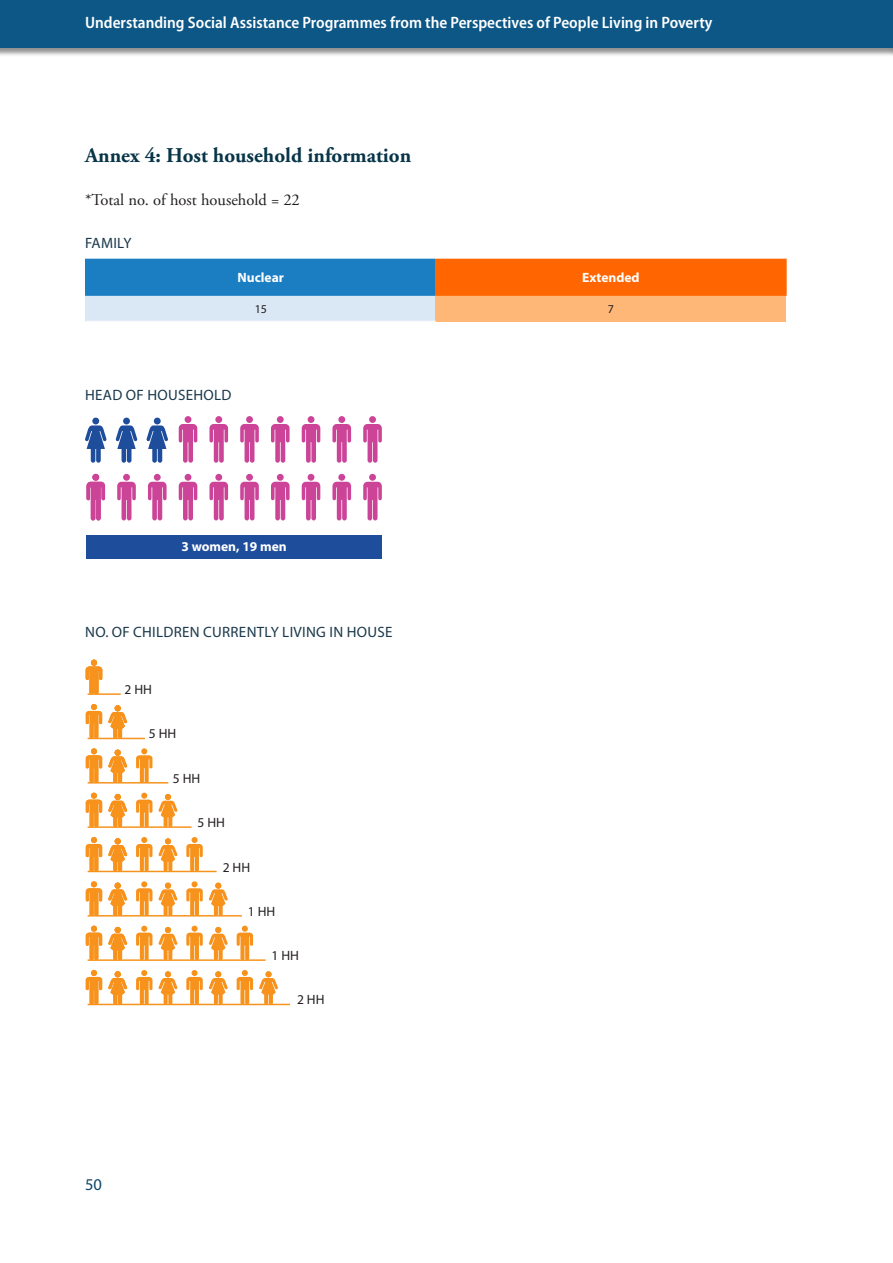
<style>
.page{position:relative;width:893px;height:1263px;background:#fff}
.page>*{position:absolute;margin:0;border:0;box-sizing:border-box;transform-origin:0 0}
.t1{font:700 21px "Adobe Garamond Pro";color:#083548}
.t2{font:600 semi-condensed 16.5px "Myriad Pro";color:#fff}
.t3{font:16.5px "Adobe Garamond Pro";color:#231f20}
.t4{font:16.5px "Myriad Pro";color:#0d466a}
.table_title{font:15px "Myriad Pro";letter-spacing:.02em;color:#1a384b}
.table_heading{font:700 13.5px "Myriad Pro";color:#fff}
.t5{font:13.5px "Myriad Pro";color:#231f20}
.table_normal{font:12px "Myriad Pro";color:#231f20}
</style>
<div class="page">
<div style="left:0;top:0;width:893px;height:56px;background:#231f20;opacity:.5"></div>
<div style="left:0;top:0;width:893px;height:48px;background:#0c5786"></div>
<div style="left:86px;top:259px;width:350px;height:36px;background:#1b7dc2"></div>
<div style="left:436px;top:259px;width:350px;height:36px;background:#ff6500"></div>
<div style="left:86px;top:295px;width:350px;height:26px;background:#dae7f5"></div>
<div style="left:436px;top:295px;width:350px;height:26px;background:#ffb778"></div>
<hr style="left:85px;top:259px;width:350px;height:1px;background:#1b7dc2">
<hr style="left:85px;top:260px;width:2px;height:34px;background:#1b7dc2">
<hr style="left:85px;top:294px;width:350px;height:2px;background:#1b7dc2">
<hr style="left:435px;top:259px;width:352px;height:1px;background:#ff6500">
<hr style="left:435px;top:260px;width:2px;height:34px;background:#ff6500">
<hr style="left:785px;top:260px;width:2px;height:34px;background:#ff6500">
<hr style="left:435px;top:294px;width:352px;height:2px;background:#ff6500">
<svg style="left:179px;top:424px;width:18px;height:39px"></svg>
<div style="left:185px;top:416px;width:6px;height:7px;background:#cb4498;border-radius:50%"></div>
<svg style="left:209px;top:424px;width:19px;height:39px"></svg>
<div style="left:215px;top:416px;width:7px;height:7px;background:#cb4498;border-radius:50%"></div>
<svg style="left:240px;top:424px;width:19px;height:39px"></svg>
<div style="left:246px;top:416px;width:7px;height:7px;background:#cb4498;border-radius:50%"></div>
<svg style="left:271px;top:424px;width:19px;height:39px"></svg>
<div style="left:277px;top:416px;width:7px;height:7px;background:#cb4498;border-radius:50%"></div>
<svg style="left:302px;top:424px;width:18px;height:39px"></svg>
<div style="left:308px;top:416px;width:6px;height:7px;background:#cb4498;border-radius:50%"></div>
<svg style="left:332px;top:424px;width:19px;height:39px"></svg>
<div style="left:338px;top:416px;width:7px;height:7px;background:#cb4498;border-radius:50%"></div>
<svg style="left:363px;top:424px;width:19px;height:39px"></svg>
<div style="left:369px;top:416px;width:7px;height:7px;background:#cb4498;border-radius:50%"></div>
<svg style="left:86px;top:482px;width:19px;height:38px"></svg>
<div style="left:92px;top:474px;width:7px;height:7px;background:#cb4498;border-radius:50%"></div>
<svg style="left:117px;top:482px;width:19px;height:38px"></svg>
<div style="left:123px;top:474px;width:7px;height:7px;background:#cb4498;border-radius:50%"></div>
<svg style="left:148px;top:482px;width:19px;height:38px"></svg>
<div style="left:154px;top:474px;width:7px;height:7px;background:#cb4498;border-radius:50%"></div>
<svg style="left:179px;top:482px;width:18px;height:38px"></svg>
<div style="left:185px;top:474px;width:6px;height:7px;background:#cb4498;border-radius:50%"></div>
<svg style="left:209px;top:482px;width:19px;height:38px"></svg>
<div style="left:215px;top:474px;width:7px;height:7px;background:#cb4498;border-radius:50%"></div>
<svg style="left:240px;top:482px;width:19px;height:38px"></svg>
<div style="left:246px;top:474px;width:7px;height:7px;background:#cb4498;border-radius:50%"></div>
<svg style="left:271px;top:482px;width:19px;height:38px"></svg>
<div style="left:277px;top:474px;width:7px;height:7px;background:#cb4498;border-radius:50%"></div>
<svg style="left:302px;top:482px;width:18px;height:38px"></svg>
<div style="left:308px;top:474px;width:6px;height:7px;background:#cb4498;border-radius:50%"></div>
<svg style="left:332px;top:482px;width:19px;height:38px"></svg>
<div style="left:338px;top:474px;width:7px;height:7px;background:#cb4498;border-radius:50%"></div>
<svg style="left:363px;top:482px;width:19px;height:38px"></svg>
<div style="left:369px;top:474px;width:7px;height:7px;background:#cb4498;border-radius:50%"></div>
<svg style="left:85px;top:425px;width:22px;height:38px"></svg>
<div style="left:92px;top:418px;width:7px;height:6px;background:#1e4d9b;border-radius:50%"></div>
<svg style="left:116px;top:425px;width:21px;height:38px"></svg>
<div style="left:123px;top:418px;width:7px;height:6px;background:#1e4d9b;border-radius:50%"></div>
<svg style="left:146px;top:425px;width:22px;height:38px"></svg>
<div style="left:154px;top:418px;width:7px;height:6px;background:#1e4d9b;border-radius:50%"></div>
<div style="left:86px;top:536px;width:296px;height:23px;background:#1e4d9b"></div>
<svg style="left:86px;top:660px;width:16px;height:34px"></svg>
<svg style="left:86px;top:704px;width:16px;height:34px"></svg>
<svg style="left:108px;top:705px;width:19px;height:33px"></svg>
<svg style="left:86px;top:748px;width:16px;height:35px"></svg>
<svg style="left:108px;top:750px;width:19px;height:32px"></svg>
<svg style="left:136px;top:748px;width:16px;height:34px"></svg>
<svg style="left:86px;top:793px;width:16px;height:34px"></svg>
<svg style="left:108px;top:794px;width:19px;height:32px"></svg>
<svg style="left:136px;top:793px;width:16px;height:33px"></svg>
<svg style="left:158px;top:794px;width:20px;height:32px"></svg>
<svg style="left:86px;top:837px;width:16px;height:34px"></svg>
<svg style="left:108px;top:838px;width:19px;height:33px"></svg>
<svg style="left:136px;top:837px;width:16px;height:34px"></svg>
<svg style="left:158px;top:838px;width:20px;height:33px"></svg>
<svg style="left:186px;top:837px;width:17px;height:34px"></svg>
<svg style="left:86px;top:881px;width:16px;height:35px"></svg>
<svg style="left:108px;top:883px;width:19px;height:32px"></svg>
<svg style="left:136px;top:881px;width:16px;height:34px"></svg>
<svg style="left:158px;top:883px;width:20px;height:32px"></svg>
<svg style="left:186px;top:881px;width:17px;height:34px"></svg>
<svg style="left:209px;top:883px;width:19px;height:32px"></svg>
<svg style="left:86px;top:926px;width:16px;height:34px"></svg>
<svg style="left:108px;top:927px;width:19px;height:32px"></svg>
<svg style="left:136px;top:926px;width:16px;height:33px"></svg>
<svg style="left:158px;top:927px;width:20px;height:32px"></svg>
<svg style="left:186px;top:926px;width:17px;height:33px"></svg>
<svg style="left:209px;top:927px;width:19px;height:32px"></svg>
<svg style="left:237px;top:926px;width:16px;height:33px"></svg>
<svg style="left:86px;top:970px;width:16px;height:34px"></svg>
<svg style="left:108px;top:971px;width:19px;height:33px"></svg>
<svg style="left:136px;top:970px;width:16px;height:34px"></svg>
<svg style="left:158px;top:971px;width:20px;height:33px"></svg>
<svg style="left:186px;top:970px;width:17px;height:34px"></svg>
<svg style="left:209px;top:971px;width:19px;height:33px"></svg>
<svg style="left:237px;top:970px;width:16px;height:34px"></svg>
<svg style="left:259px;top:971px;width:19px;height:33px"></svg>
<hr style="left:88px;top:693px;width:33px;height:2px;background:#f7931d">
<hr style="left:88px;top:738px;width:57px;height:1px;background:#f7931d">
<hr style="left:88px;top:782px;width:80px;height:1px;background:#f7931d">
<hr style="left:88px;top:826px;width:104px;height:2px;background:#f7931d">
<hr style="left:88px;top:871px;width:129px;height:1px;background:#f7931d">
<hr style="left:88px;top:915px;width:154px;height:1px;background:#f7931d">
<hr style="left:88px;top:959px;width:178px;height:2px;background:#f7931d">
<hr style="left:88px;top:1004px;width:202px;height:1px;background:#f7931d">
<p class="t2" style="left:85px;top:13px;width:629px">Understanding Social Assistance Programmes from the Perspectives of People Living in Poverty</p>
<p class="t1" style="left:85px;top:143px;width:328px">Annex 4: Host household information</p>
<p class="t3" style="left:85px;top:190px;width:216px">*Total no. of host household = 22</p>
<p class="table_title" style="left:85px;top:234px;width:48px">FAMILY</p>
<p class="table_heading" style="left:238px;top:269px;width:48px">Nuclear</p>
<p class="table_heading" style="left:582px;top:269px;width:59px">Extended</p>
<p class="table_normal" style="left:255px;top:301px;width:14px">15</p>
<p class="table_normal" style="left:608px;top:301px;width:8px">7</p>
<p class="table_title" style="left:85px;top:385px;width:148px">HEAD OF HOUSEHOLD</p>
<p class="table_heading" style="left:181px;top:538px;width:107px">3 women, 19 men</p>
<p class="table_title" style="left:85px;top:623px;width:309px">NO. OF CHILDREN CURRENTLY LIVING IN HOUSE</p>
<p class="t5" style="left:125px;top:681px;width:29px">2 HH</p>
<p class="t5" style="left:149px;top:726px;width:29px">5 HH</p>
<p class="t5" style="left:173px;top:770px;width:29px">5 HH</p>
<p class="t5" style="left:198px;top:814px;width:29px">5 HH</p>
<p class="t5" style="left:223px;top:859px;width:29px">2 HH</p>
<p class="t5" style="left:248px;top:903px;width:29px">1 HH</p>
<p class="t5" style="left:272px;top:947px;width:29px">1 HH</p>
<p class="t4" style="left:85px;top:1174px;width:18px">50</p>
<p class="t5" style="left:297px;top:991px;width:29px">2 HH</p>
</div>
